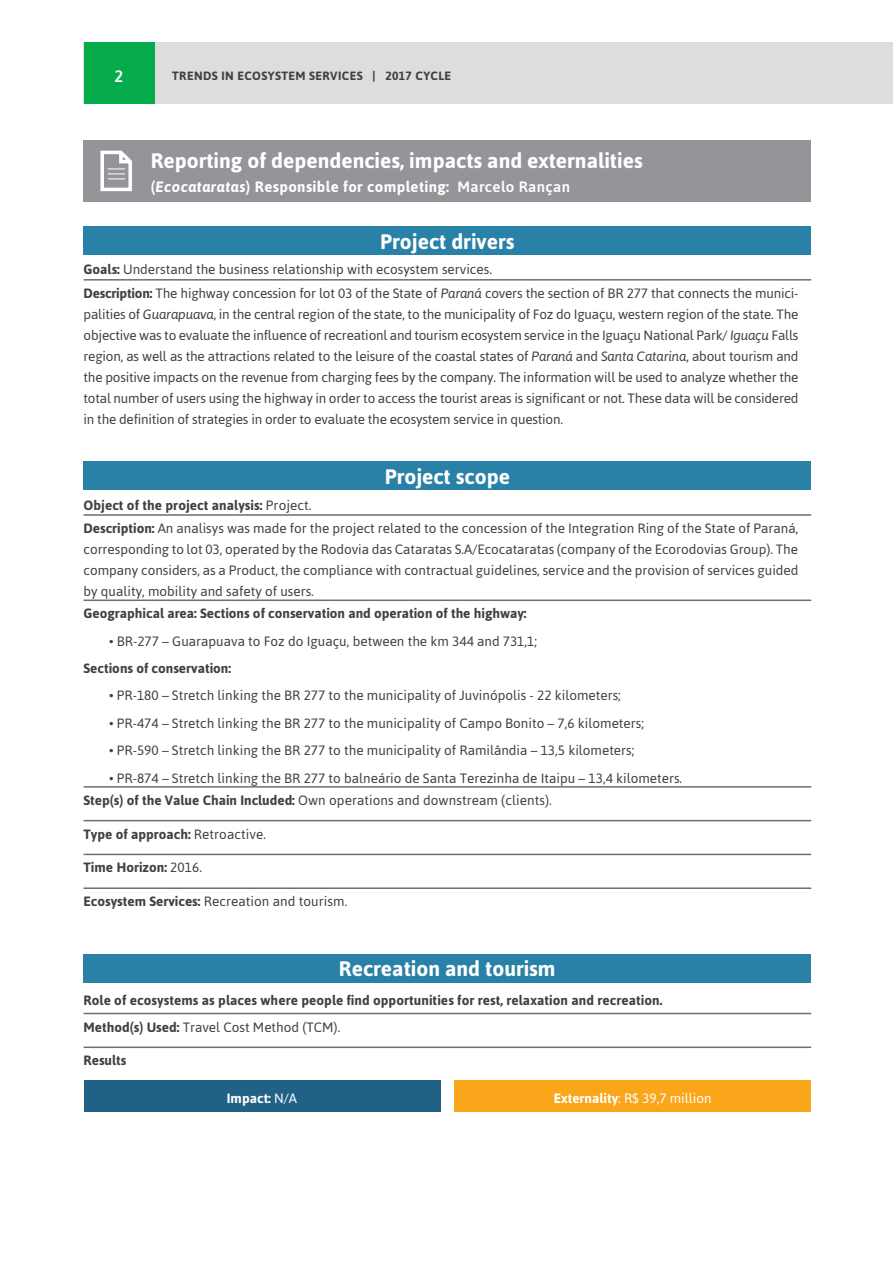
<style>
.page{position:relative;width:893px;height:1263px;background:#fff}
.page>*{position:absolute;margin:0;border:0;box-sizing:border-box;transform-origin:0 0}
.t1{font:700 21px "Asap";color:#fff}
.t2{font:500 16.5px "Asap";color:#fff}
.t3{font:700 15px "Asap";letter-spacing:.025em;color:#fff}
.t4{font:13.5px/21px "Asap";color:#414042}
.t5{font:700 13.5px/26.4px "Asap";color:#414042}
.t6{font:13.5px "Asap";color:#fff}
.t7{font:700 13.5px "Asap";color:#fff}
.t8{font:700 12px "Asap";letter-spacing:.035em;color:#414042}
.s1{font-style:italic}
.s2{font-weight:500}
.s3{font-weight:700}
.s4{font-weight:400}
</style>
<div class="page">
<div style="left:84px;top:43px;width:809px;height:61px;background:#dcddde"></div>
<div style="left:84px;top:43px;width:70px;height:61px;background:#05aa4b"></div>
<div style="left:84px;top:226px;width:727px;height:29px;background:#2981a8"></div>
<div style="left:84px;top:462px;width:727px;height:28px;background:#2981a8"></div>
<div style="left:84px;top:140px;width:727px;height:61px;background:#939598"></div>
<svg style="left:100px;top:150px;width:32px;height:42px"></svg>
<hr style="left:84px;top:279px;width:727px;height:2px;background:#6d6e71">
<hr style="left:84px;top:514px;width:727px;height:2px;background:#6d6e71">
<hr style="left:84px;top:599px;width:727px;height:2px;background:#6d6e71">
<hr style="left:84px;top:786px;width:727px;height:1px;background:#6d6e71">
<hr style="left:84px;top:820px;width:727px;height:1px;background:#6d6e71">
<hr style="left:84px;top:854px;width:727px;height:1px;background:#6d6e71">
<hr style="left:84px;top:887px;width:727px;height:2px;background:#6d6e71">
<div style="left:84px;top:954px;width:727px;height:29px;background:#2981a8"></div>
<hr style="left:84px;top:1013px;width:727px;height:1px;background:#6d6e71">
<hr style="left:84px;top:1046px;width:727px;height:2px;background:#6d6e71">
<div style="left:84px;top:1080px;width:356px;height:32px;background:#226186"></div>
<div style="left:454px;top:1080px;width:357px;height:32px;background:#faa61a"></div>
<p class="t2" style="left:115px;top:65px;width:10px">2</p>
<p class="t8" style="left:172px;top:68px;width:280px">TRENDS IN ECOSYSTEM SERVICES | 2017 CYCLE</p>
<h1 class="t1" style="left:151px;top:147px;width:493px">Reporting of dependencies, impacts and externalities</h1>
<p class="t3" style="left:151px;top:176px;width:421px">(<span class="s1">Ecocataratas</span>) Responsible for completing: <span class="s2">Marcelo Rançan</span></p>
<h1 class="t1" style="left:380px;top:227px;width:136px">Project drivers</h1>
<p class="t4" style="left:84px;top:257px;width:716px;line-height:23.5px"><span class="s3">Goals:</span> Understand the business relationship with ecosystem services.<br><span class="s3">Description:</span> The highway concession for lot 03 of the State of <span class="s1">Paraná</span> covers the section of BR 277 that connects the munici-</p>
<p class="t4" style="left:84px;top:303px;width:716px;text-align:justify">palities of <span class="s1">Guarapuava</span>, in the central region of the state, to the municipality of Foz do Iguaçu, western region of the state. The objective was to evaluate the influence of recreationl and tourism ecosystem service in the Iguaçu National Park/ <span class="s1">Iguaçu</span> Falls region, as well as the attractions related to the leisure of the coastal states of <span class="s1">Paraná</span> and <span class="s1">Santa Catarina</span>, about tourism and the positive impacts on the revenue from charging fees by the company. The information will be used to analyze whether the total number of users using the highway in order to access the tourist areas is significant or not. These data will be considered in the definition of strategies in order to evaluate the ecosystem service in question.</p>
<h1 class="t1" style="left:385px;top:462px;width:127px">Project scope</h1>
<p class="t4" style="left:84px;top:492px;width:716px;line-height:23.5px"><span class="s3">Object of the project analysis:</span> Project.<br><span class="s3">Description:</span> An analisys was made for the project related to the concession of the Integration Ring of the State of Paraná,</p>
<p class="t4" style="left:84px;top:538px;width:716px;text-align:justify">corresponding to lot 03, operated by the Rodovia das Cataratas S.A/Ecocataratas (company of the Ecorodovias Group). The company considers, as a Product, the compliance with contractual guidelines, service and the provision of services guided by quality, mobility and safety of users.</p>
<p class="t5" style="left:84px;top:600px;width:445px">Geographical area: Sections of conservation and operation of the highway:</p>
<p class="t4" style="left:109px;top:630px;width:430px">• BR-277 – Guarapuava to Foz do Iguaçu, between the km 344 and 731,1;</p>
<p class="t5" style="left:84px;top:655px;width:149px">Sections of conservation:</p>
<p class="t4" style="left:109px;top:685px;width:513px">• PR-180 – Stretch linking the BR 277 to the municipality of Juvinópolis - 22 kilometers;</p>
<p class="t4" style="left:109px;top:712px;width:536px">• PR-474 – Stretch linking the BR 277 to the municipality of Campo Bonito – 7,6 kilometers;</p>
<p class="t4" style="left:109px;top:739px;width:527px">• PR-590 – Stretch linking the BR 277 to the municipality of Ramilândia – 13,5 kilometers;</p>
<p class="t4" style="left:84px;top:766px;width:600px;line-height:22.4px;text-indent:26px">• PR-874 – Stretch linking the BR 277 to balneário de Santa Terezinha de Itaipu – 13,4 kilometers.<br><span class="s3">Step(s) of the Value Chain Included:</span> Own operations and downstream (clients).</p>
<p class="t5" style="left:84px;top:820px;width:184px">Type of approach: <span class="s4">Retroactive.</span></p>
<p class="t5" style="left:84px;top:854px;width:120px">Time Horizon: <span class="s4">2016.</span></p>
<p class="t4" style="left:84px;top:890px;width:265px"><span class="s3">Ecosystem Services:</span> Recreation and tourism.</p>
<h1 class="t1" style="left:339px;top:955px;width:218px">Recreation and tourism</h1>
<p class="t5" style="left:84px;top:987px;width:580px">Role of ecosystems as places where people find opportunities for rest, relaxation and recreation.<br>Method(s) Used: <span class="s4">Travel Cost Method (TCM).</span></p>
<p class="t5" style="left:84px;top:1047px;width:44px">Results</p>
<p class="t7" style="left:227px;top:1089px;width:72px">Impact: <span class="s4">N/A</span></p>
<p class="t6" style="left:554px;top:1090px;width:159px"><span class="s3">Externality</span>: R$ 39,7 million</p>
</div>
